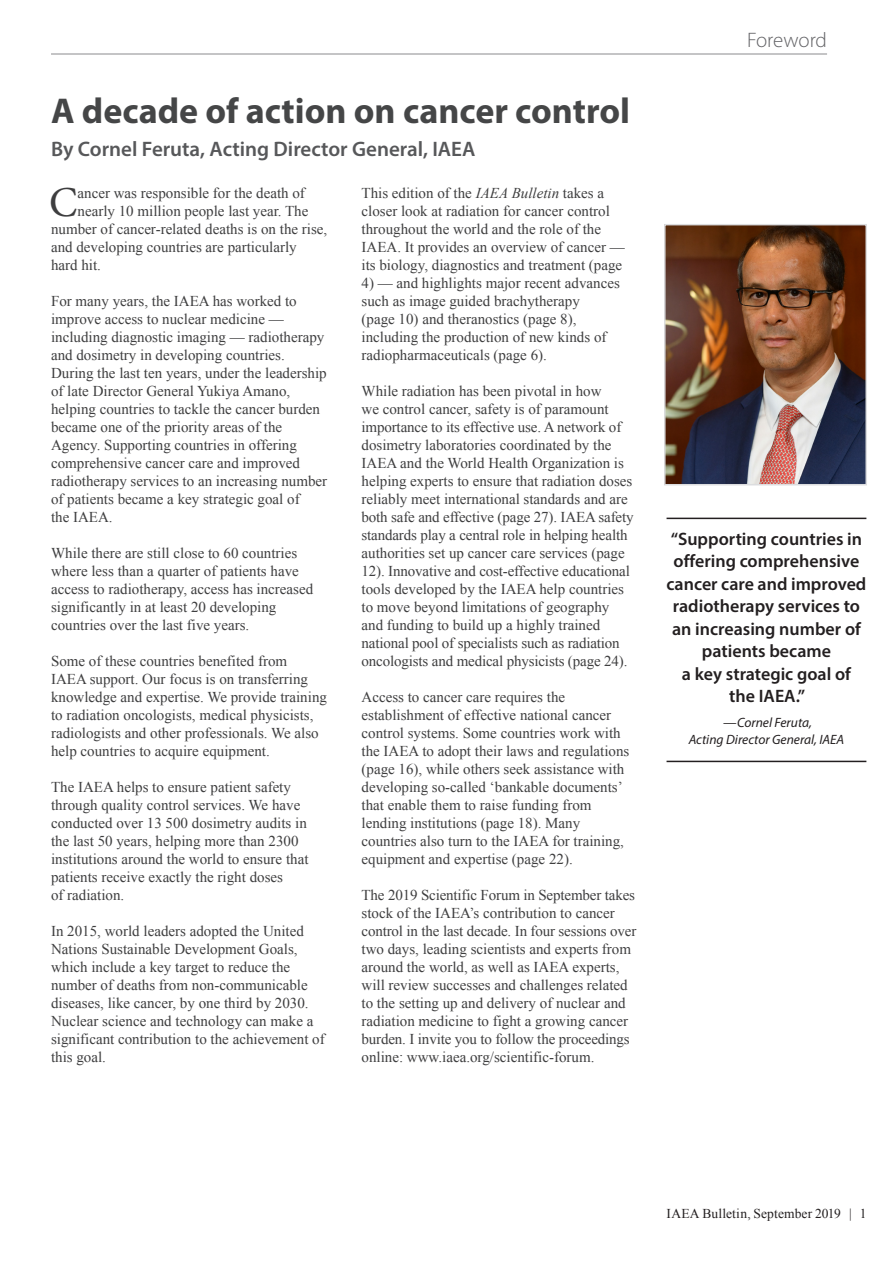
<style>
.page{position:relative;width:893px;height:1263px;background:#fff}
.page>*{position:absolute;margin:0;border:0;box-sizing:border-box;transform-origin:0 0}
.Frist_Para{font:42.75px "Minion Pro";color:#3e3e3f}
.Story_Title{font:700 36px "Myriad Pro";color:#454647}
.Author-top{font:600 21px "Myriad Pro";color:#57585a}
.t1{font:300 21px "Myriad Pro";letter-spacing:-.005em;color:#636366}
.Pullout_Quote{font:600 18px/22.5px "Myriad Pro";color:#231f20;text-align:center}
.Body_Text{font:15px/18px "Times New Roman";color:#3e3e3f}
.Frist_Para-2{font:15px "Times New Roman";color:#3e3e3f}
.Pullout_Quote_-_Name{font:italic 13.5px/16.5px "Myriad Pro";color:#231f20;text-align:center}
.t2{font:13.5px "Times New Roman";letter-spacing:.01em;color:#231f20}
.s1{font-style:italic}
</style>
<div class="page">
<img style="left:666px;top:226px;width:199px;height:257px">
<div style="left:664px;top:224px;width:203px;height:261px;border:1px solid #dcdddf"></div>
<hr style="left:666px;top:518px;width:200px;height:1px;background:#231f20">
<hr style="left:666px;top:761px;width:200px;height:1px;background:#231f20">
<hr style="left:51px;top:54px;width:776px;height:1px;background:#636366">
<p class="Story_Title" style="left:51px;top:87px;width:581px">A decade of action on cancer control</p>
<p class="Author-top" style="left:51px;top:136px;width:426px">By Cornel Feruta, Acting Director General, IAEA</p>
<p class="Frist_Para" style="left:49px;top:174px;width:30px">C</p>
<p class="Frist_Para-2" style="left:78px;top:183px;width:229px">ancer was responsible for the death of</p>
<p class="Frist_Para-2" style="left:78px;top:201px;width:232px">nearly 10 million people last year. The</p>
<p class="Frist_Para-2" style="left:51px;top:219px;width:278px">number of cancer-related deaths is on the rise,</p>
<p class="Frist_Para-2" style="left:51px;top:237px;width:247px">and developing countries are particularly</p>
<p class="Frist_Para-2" style="left:51px;top:255px;width:51px">hard hit.</p>
<p class="Body_Text" style="left:51px;top:292px;width:278px">For many years, the IAEA has worked to improve access to nuclear medicine — including diagnostic imaging — radiotherapy and dosimetry in developing countries.<br>During the last ten years, under the leadership of late Director General Yukiya Amano, helping countries to tackle the cancer burden became one of the priority areas of the Agency. Supporting countries in offering comprehensive cancer care and improved radiotherapy services to an increasing number of patients became a key strategic goal of<br>the IAEA.</p>
<p class="Body_Text" style="left:51px;top:544px;width:264px">While there are still close to 60 countries where less than a quarter of patients have access to radiotherapy, access has increased significantly in at least 20 developing countries over the last five years.</p>
<p class="Body_Text" style="left:51px;top:652px;width:277px">Some of these countries benefited from<br>IAEA support. Our focus is on transferring knowledge and expertise. We provide training to radiation oncologists, medical physicists, radiologists and other professionals. We also help countries to acquire equipment.</p>
<p class="Body_Text" style="left:51px;top:778px;width:259px">The IAEA helps to ensure patient safety through quality control services. We have conducted over 13 500 dosimetry audits in the last 50 years, helping more than 2300 institutions around the world to ensure that patients receive exactly the right doses<br>of radiation.</p>
<p class="Body_Text" style="left:51px;top:922px;width:275px">In 2015, world leaders adopted the United Nations Sustainable Development Goals, which include a key target to reduce the number of deaths from non-communicable diseases, like cancer, by one third by 2030.<br>Nuclear science and technology can make a significant contribution to the achievement of this goal.</p>
<p class="Body_Text" style="left:362px;top:184px;width:265px">This edition of the <span class="s1">IAEA Bulletin</span> takes a closer look at radiation for cancer control throughout the world and the role of the IAEA. It provides an overview of cancer — its biology, diagnostics and treatment (page</p>
<p class="Body_Text" style="left:362px;top:274px;width:260px">4) — and highlights major recent advances such as image guided brachytherapy<br>(page 10) and theranostics (page 8), including the production of new kinds of radiopharmaceuticals (page 6).</p>
<p class="Body_Text" style="left:362px;top:382px;width:274px">While radiation has been pivotal in how<br>we control cancer, safety is of paramount importance to its effective use. A network of dosimetry laboratories coordinated by the IAEA and the World Health Organization is helping experts to ensure that radiation doses reliably meet international standards and are both safe and effective (page 27). IAEA safety standards play a central role in helping health authorities set up cancer care services (page 12). Innovative and cost-effective educational tools developed by the IAEA help countries to move beyond limitations of geography and funding to build up a highly trained national pool of specialists such as radiation oncologists and medical physicists (page 24).</p>
<p class="Body_Text" style="left:362px;top:688px;width:269px">Access to cancer care requires the establishment of effective national cancer control systems. Some countries work with the IAEA to adopt their laws and regulations (page 16), while others seek assistance with developing so-called ‘bankable documents’ that enable them to raise funding from lending institutions (page 18). Many countries also turn to the IAEA for training, equipment and expertise (page 22).</p>
<p class="Body_Text" style="left:362px;top:886px;width:276px">The 2019 Scientific Forum in September takes stock of the IAEA’s contribution to cancer control in the last decade. In four sessions over two days, leading scientists and experts from around the world, as well as IAEA experts, will review successes and challenges related to the setting up and delivery of nuclear and radiation medicine to fight a growing cancer burden. I invite you to follow the proceedings online: www.iaea.org/scientific-forum.</p>
<h3 class="t1" style="left:747px;top:28px;width:81px">Foreword</h3>
<p class="Pullout_Quote" style="left:666px;top:527px;width:201px">“Supporting countries in offering comprehensive cancer care and improved radiotherapy services to an increasing number of patients became<br>a key strategic goal of<br>the IAEA.”</p>
<p class="Pullout_Quote_-_Name" style="left:689px;top:714px;width:157px">—Cornel Feruta,<br>Acting Director General, IAEA</p>
<p class="t2" style="left:666px;top:1205px;width:202px">IAEA Bulletin, September 2019 | 1</p>
</div>
